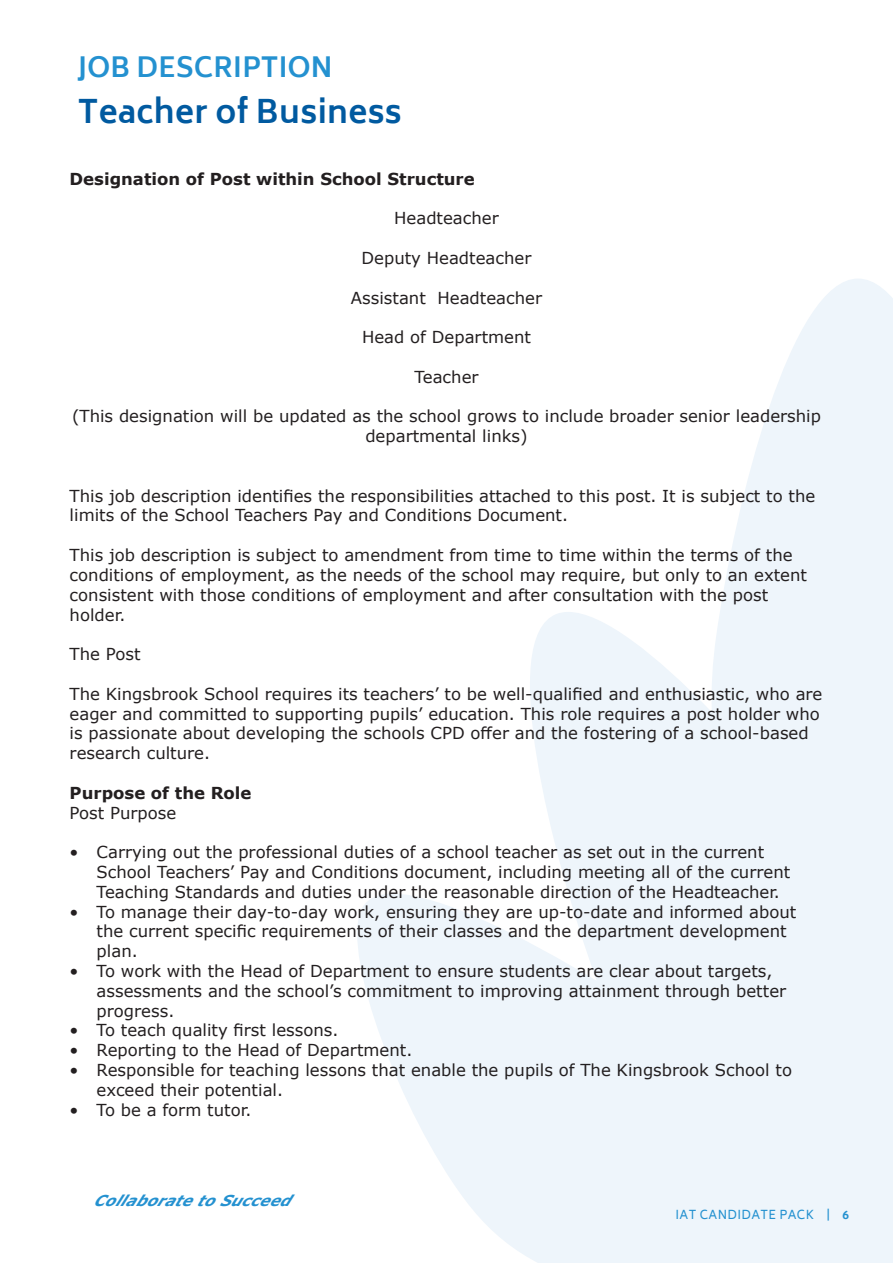
<style>
.page{position:relative;width:893px;height:1263px;background:#fff}
.page>*{position:absolute;margin:0;border:0;box-sizing:border-box;transform-origin:0 0}
.t1{font:700 31.5px "Biryani";letter-spacing:.01em;color:#015aa0}
.t2{font:700 27px "Biryani";letter-spacing:.01em;color:#2491d0}
.t3{font:16.5px/19.8px "Verdana";color:#231f20}
.t4{font:700 16.5px "Verdana";color:#231f20}
.t5{font:italic 700 15px "Verdana";color:#2491d0}
.t6{font:12px "Biryani";letter-spacing:.03em;color:#2491d0}
.s1{font-weight:700}
</style>
<div class="page">
<svg style="left:357px;top:279px;width:536px;height:984px;fill:#eef5fb"></svg>
<p class="t2" style="left:78px;top:52px;width:256px">JOB DESCRIPTION</p>
<p class="t1" style="left:78px;top:94px;width:325px">Teacher of Business</p>
<p class="t4" style="left:70px;top:167px;width:407px">Designation of Post within School Structure</p>
<p class="t3" style="left:394px;top:208px;width:106px">Headteacher</p>
<p class="t3" style="left:362px;top:248px;width:171px">Deputy Headteacher</p>
<p class="t3" style="left:351px;top:288px;width:193px">Assistant Headteacher</p>
<p class="t3" style="left:362px;top:327px;width:170px">Head of Department</p>
<p class="t3" style="left:414px;top:367px;width:66px">Teacher</p>
<p class="t3" style="left:72px;top:406px;width:751px;text-align:center">(This designation will be updated as the school grows to include broader senior leadership departmental links)</p>
<p class="t3" style="left:70px;top:486px;width:747px">This job description identifies the responsibilities attached to this post. It is subject to the limits of the School Teachers Pay and Conditions Document.</p>
<p class="t3" style="left:70px;top:545px;width:739px">This job description is subject to amendment from time to time within the terms of the conditions of employment, as the needs of the school may require, but only to an extent consistent with those conditions of employment and after consultation with the post holder.</p>
<p class="t3" style="left:70px;top:644px;width:72px">The Post</p>
<p class="t3" style="left:70px;top:684px;width:754px">The Kingsbrook School requires its teachers’ to be well-qualified and enthusiastic, who are eager and committed to supporting pupils’ education. This role requires a post holder who is passionate about developing the schools CPD offer and the fostering of a school-based research culture.</p>
<p class="t4" style="left:70px;top:781px;width:183px">Purpose of the Role</p>
<p class="t3" style="left:70px;top:802px;width:108px">Post Purpose</p>
<p class="t3" style="left:97px;top:842px;width:695px;text-indent:-27px">• Carrying out the professional duties of a school teacher as set out in the current<br>School Teachers’ Pay and Conditions document, including meeting all of the current<br>Teaching Standards and duties under the reasonable direction of the Headteacher.</p>
<p class="t3" style="left:97px;top:901px;width:701px;text-indent:-27px">• To manage their day-to-day work, ensuring they are up-to-date and informed about the current specific requirements of their classes and the department development plan.</p>
<p class="t3" style="left:97px;top:961px;width:691px;text-indent:-27px">• To work with the Head of Department to ensure students are clear about targets, assessments and the school’s commitment to improving attainment through better progress.</p>
<p class="t3" style="left:70px;top:1020px;width:270px">• To teach quality first lessons.</p>
<p class="t3" style="left:70px;top:1040px;width:344px">• Reporting to the Head of Department.</p>
<p class="t3" style="left:97px;top:1060px;width:697px;text-indent:-27px">• Responsible for teaching lessons that enable the pupils of The Kingsbrook School to exceed their potential.</p>
<p class="t3" style="left:70px;top:1099px;width:183px">• To be a form tutor.</p>
<p class="t5" style="left:94px;top:1190px;width:206px">CollaboratetoSucceed</p>
<p class="t6" style="left:675px;top:1208px;width:175px">IAT CANDIDATE PACK | <span class="s1">6</span></p>
</div>
